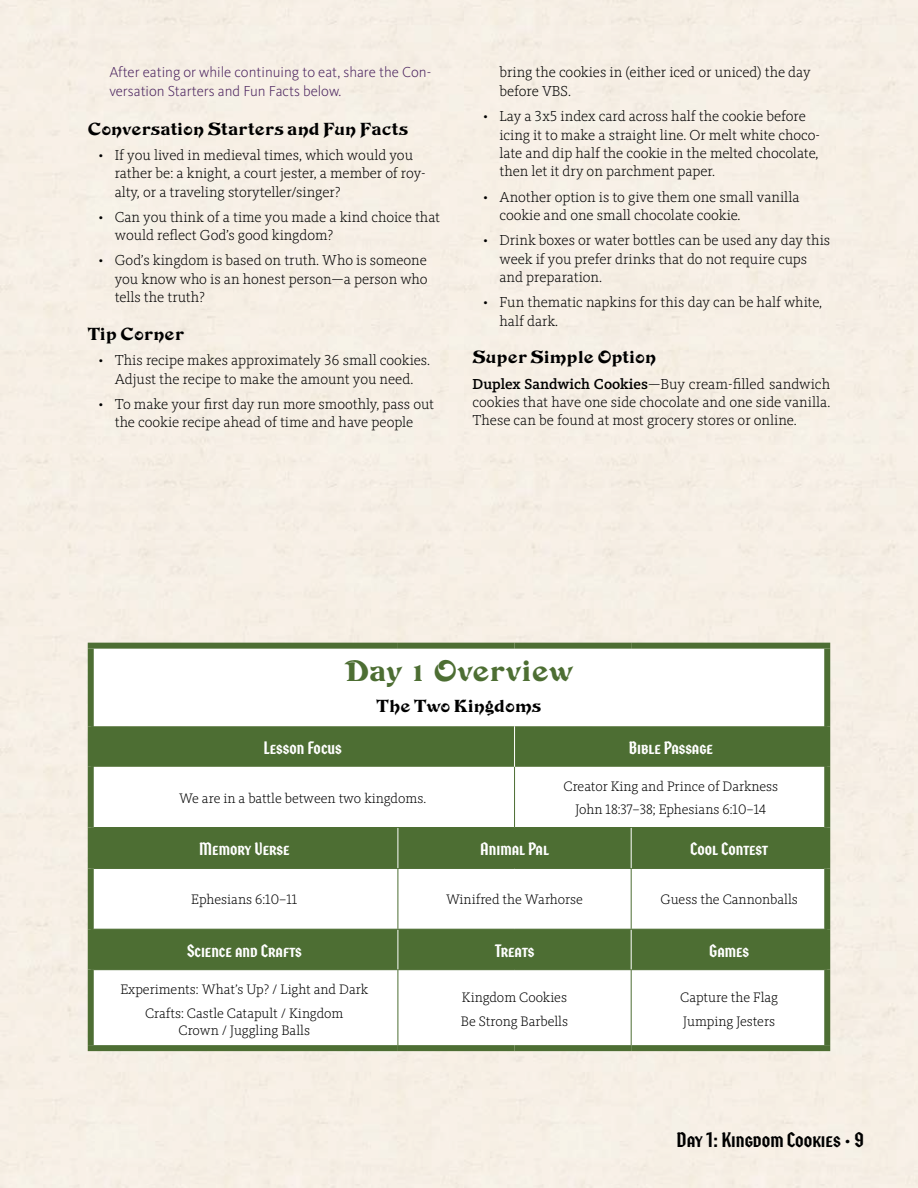
<style>
.page{position:relative;width:918px;height:1188px;background:#fff}
.page>*{position:absolute;margin:0;border:0;box-sizing:border-box;transform-origin:0 0}
.t1{font:31.5px "Devinne D";letter-spacing:.005em;color:#4d6e33}
.t2{font:21px "Cinder";color:#000}
.t3{font:18.75px "Devinne D";color:#000}
.t4{font:18px "Cinder";color:#fff}
.t5{font:300 15px/18.5px "Kievit Slab OT";color:#000}
.t6{font:300 15px/18.5px "Kievit OT";color:#4c2560}
.t7{font:300 14.25px/23.9px "Kievit Slab OT";color:#000;text-align:center}
.s1{font-weight:500}
</style>
<div class="page">
<div style="left:94px;top:726px;width:730px;height:41px;background:#4d6e33"></div>
<svg style="left:94px;top:828px;width:730px;height:141px;fill:#4d6e33"></svg>
<div style="left:824px;top:649px;width:6px;height:77px;background:#4d6e33"></div>
<div style="left:824px;top:767px;width:6px;height:61px;background:#4d6e33"></div>
<div style="left:824px;top:726px;width:6px;height:41px;background:#4d6e33"></div>
<div style="left:88px;top:767px;width:6px;height:61px;background:#4d6e33"></div>
<div style="left:88px;top:868px;width:6px;height:61px;background:#4d6e33"></div>
<div style="left:824px;top:868px;width:6px;height:61px;background:#4d6e33"></div>
<div style="left:88px;top:970px;width:6px;height:75px;background:#4d6e33"></div>
<div style="left:824px;top:970px;width:6px;height:75px;background:#4d6e33"></div>
<div style="left:88px;top:1045px;width:310px;height:6px;background:#4d6e33"></div>
<div style="left:398px;top:1045px;width:117px;height:6px;background:#4d6e33"></div>
<div style="left:515px;top:1045px;width:116px;height:6px;background:#4d6e33"></div>
<div style="left:631px;top:1045px;width:199px;height:6px;background:#4d6e33"></div>
<hr style="left:514px;top:767px;width:1px;height:60px;background:#4d6e33">
<hr style="left:94px;top:868px;width:304px;height:1px;background:#4d6e33">
<hr style="left:398px;top:868px;width:117px;height:1px;background:#4d6e33">
<hr style="left:398px;top:869px;width:1px;height:60px;background:#4d6e33">
<hr style="left:515px;top:868px;width:116px;height:1px;background:#4d6e33">
<hr style="left:631px;top:868px;width:193px;height:1px;background:#4d6e33">
<hr style="left:631px;top:869px;width:1px;height:60px;background:#4d6e33">
<hr style="left:94px;top:969px;width:304px;height:1px;background:#4d6e33">
<hr style="left:398px;top:969px;width:117px;height:1px;background:#4d6e33">
<hr style="left:398px;top:970px;width:1px;height:75px;background:#4d6e33">
<hr style="left:515px;top:969px;width:116px;height:1px;background:#4d6e33">
<hr style="left:631px;top:969px;width:193px;height:1px;background:#4d6e33">
<hr style="left:631px;top:970px;width:1px;height:75px;background:#4d6e33">
<hr style="left:514px;top:726px;width:1px;height:41px;background:#fff">
<hr style="left:398px;top:828px;width:1px;height:40px;background:#fff">
<hr style="left:631px;top:828px;width:1px;height:40px;background:#fff">
<hr style="left:398px;top:930px;width:1px;height:39px;background:#fff">
<hr style="left:631px;top:930px;width:1px;height:39px;background:#fff">
<div style="left:88px;top:649px;width:6px;height:77px;background:#4d6e33"></div>
<div style="left:88px;top:643px;width:310px;height:6px;background:#4d6e33"></div>
<div style="left:398px;top:643px;width:117px;height:6px;background:#4d6e33"></div>
<div style="left:515px;top:643px;width:116px;height:6px;background:#4d6e33"></div>
<div style="left:631px;top:643px;width:199px;height:6px;background:#4d6e33"></div>
<div style="left:88px;top:828px;width:6px;height:40px;background:#4d6e33"></div>
<hr style="left:94px;top:827px;width:304px;height:1px;background:#4d6e33">
<hr style="left:398px;top:827px;width:117px;height:1px;background:#4d6e33">
<hr style="left:515px;top:827px;width:116px;height:1px;background:#4d6e33">
<hr style="left:631px;top:827px;width:193px;height:1px;background:#4d6e33">
<div style="left:824px;top:828px;width:6px;height:40px;background:#4d6e33"></div>
<div style="left:88px;top:929px;width:6px;height:41px;background:#4d6e33"></div>
<hr style="left:94px;top:929px;width:304px;height:1px;background:#4d6e33">
<hr style="left:398px;top:929px;width:117px;height:1px;background:#4d6e33">
<hr style="left:515px;top:929px;width:116px;height:1px;background:#4d6e33">
<hr style="left:631px;top:929px;width:193px;height:1px;background:#4d6e33">
<div style="left:824px;top:929px;width:6px;height:41px;background:#4d6e33"></div>
<div style="left:88px;top:726px;width:6px;height:41px;background:#4d6e33"></div>
<p class="t6" style="left:109px;top:64px;width:323px">After eating or while continuing to eat, share the Con&shy;versation Starters and Fun Facts below.</p>
<p class="t3" style="left:88px;top:118px;width:322px">Conversation Starters and Fun Facts</p>
<p class="t5" style="left:115px;top:146px;width:313px;text-indent:-16px">• If you lived in medieval times, which would you rather be: a knight, a court jester, a member of roy&shy;alty, or a traveling storyteller/singer?</p>
<p class="t5" style="left:115px;top:208px;width:327px;text-indent:-16px">• Can you think of a time you made a kind choice that would reflect God’s good kingdom?</p>
<p class="t5" style="left:115px;top:251px;width:314px;text-align:justify;text-indent:-16px">• God’s kingdom is based on truth. Who is someone you know who is an honest person—a person who tells the truth?</p>
<p class="t3" style="left:88px;top:323px;width:98px">Tip Corner</p>
<p class="t5" style="left:99px;top:351px;width:333px;text-align:center">• This recipe makes approximately 36 small cookies.<br>Adjust the recipe to make the amount you need.</p>
<p class="t5" style="left:99px;top:395px;width:337px;text-align:center">• To make your first day run more smoothly, pass out the cookie recipe ahead of time and have people</p>
<p class="t5" style="left:500px;top:63px;width:313px">bring the cookies in (either iced or uniced) the day before VBS.</p>
<p class="t5" style="left:500px;top:107px;width:322px;text-indent:-16px">• Lay a 3x5 index card across half the cookie before icing it to make a straight line. Or melt white choco&shy;late and dip half the cookie in the melted chocolate, then let it dry on parchment paper.</p>
<p class="t5" style="left:500px;top:188px;width:302px;text-indent:-16px">• Another option is to give them one small vanilla cookie and one small chocolate cookie.</p>
<p class="t5" style="left:500px;top:231px;width:332px;text-indent:-16px">• Drink boxes or water bottles can be used any day this week if you prefer drinks that do not require cups and preparation.</p>
<p class="t5" style="left:500px;top:293px;width:324px;text-indent:-16px">• Fun thematic napkins for this day can be half white, half dark.</p>
<p class="t3" style="left:472px;top:346px;width:185px">Super Simple Option</p>
<p class="t5" style="left:472px;top:375px;width:359px;text-align:justify"><span class="s1">Duplex Sandwich Cookies</span>—Buy cream-filled sandwich cookies that have one side chocolate and one side vanilla.<br>These can be found at most grocery stores or online.</p>
<h1 class="t1" style="left:345px;top:652px;width:229px">Day 1 Overview</h1>
<p class="t3" style="left:377px;top:695px;width:166px">The Two Kingdoms</p>
<p class="t4" style="left:264px;top:737px;width:80px">Lesson Focus</p>
<p class="t4" style="left:629px;top:737px;width:86px">Bible Passage</p>
<p class="t7" style="left:179px;top:786px;width:249px">We are in a battle between two kingdoms.</p>
<p class="t7" style="left:564px;top:774px;width:216px">Creator King and Prince of Darkness<br>John 18:37–38; Ephesians 6:10–14</p>
<p class="t4" style="left:199px;top:838px;width:92px">Memory Verse</p>
<p class="t4" style="left:480px;top:838px;width:70px">Animal Pal</p>
<p class="t4" style="left:690px;top:838px;width:80px">Cool Contest</p>
<p class="t7" style="left:191px;top:888px;width:108px">Ephesians 6:10–11</p>
<p class="t7" style="left:446px;top:888px;width:139px">Winifred the Warhorse</p>
<p class="t7" style="left:660px;top:888px;width:139px">Guess the Cannonballs</p>
<p class="t4" style="left:187px;top:940px;width:116px">Science and Crafts</p>
<p class="t4" style="left:495px;top:940px;width:41px">Treats</p>
<p class="t4" style="left:709px;top:940px;width:41px">Games</p>
<p class="t7" style="left:120px;top:977px;width:249px">Experiments: What’s Up? / Light and Dark<br>Crafts: Castle Catapult / Kingdom</p>
<p class="t7" style="left:179px;top:1018px;width:133px">Crown / Juggling Balls</p>
<p class="t7" style="left:461px;top:986px;width:109px;text-align:left">Kingdom Cookies<br>Be Strong Barbells</p>
<p class="t7" style="left:680px;top:986px;width:99px;text-align:left">Capture the Flag<br>Jumping Jesters</p>
<h2 class="t2" style="left:677px;top:1127px;width:189px">Day 1: Kingdom Cookies • 9</h2>
</div>
